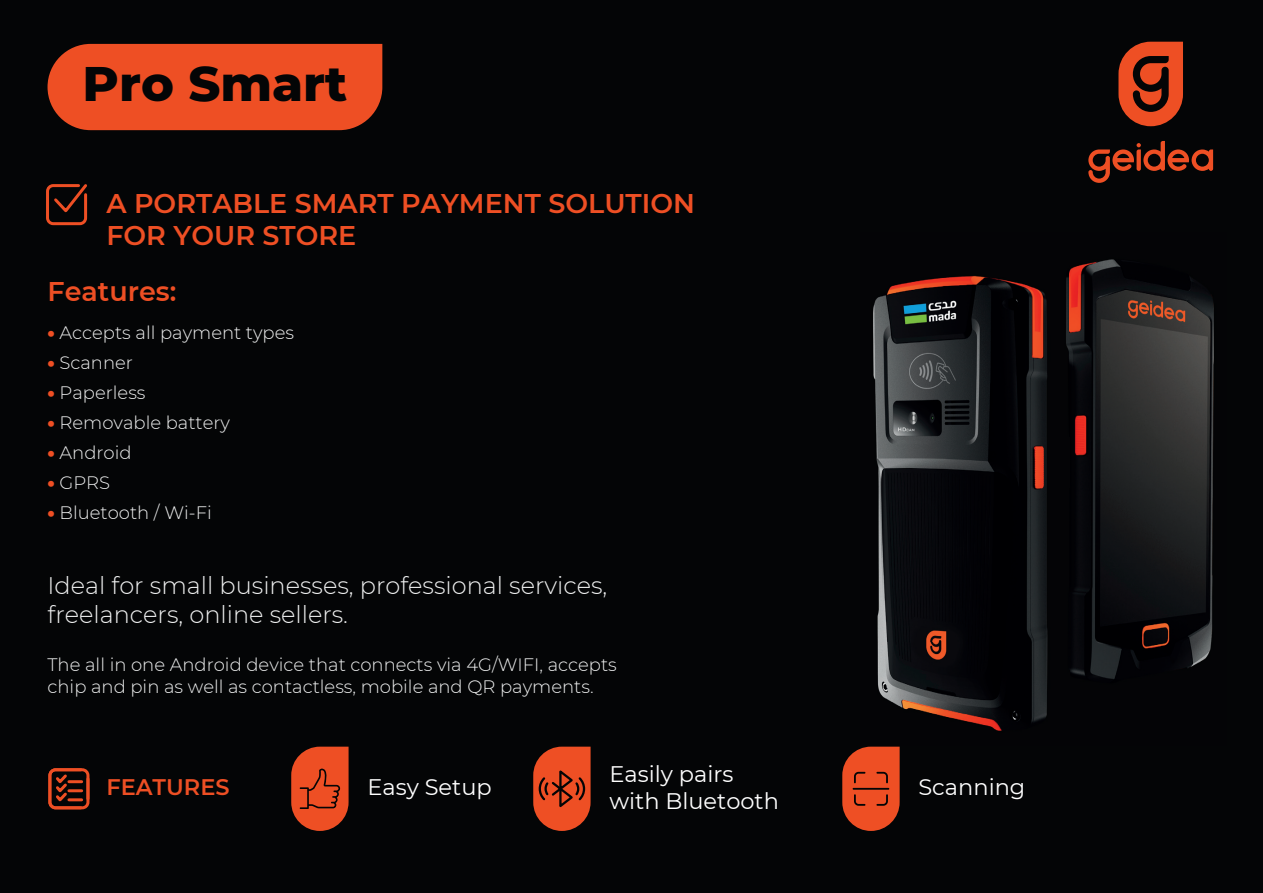
<style>
.page{position:relative;width:1263px;height:893px;background:#040506}
.page>*{position:absolute;margin:0;border:0;box-sizing:border-box;transform-origin:0 0}
.t1{font:800 49.5px "Montserrat";color:#040506}
.t2{font:600 27px/32.4px "Montserrat";color:#ee4f24}
.t3{font:300 24px/28.8px "Montserrat";color:#f0f1f1}
.t4{font:22.5px/27px "Montserrat";color:#fff}
.t5{font:600 22.5px "Montserrat";color:#ee4f24}
.t6{font:300 18px/21.6px "Montserrat";color:#f0f1f1}
.s1{font-weight:900;color:#ee4f24}
</style>
<div class="page">
<svg style="left:48px;top:768px;width:42px;height:42px"></svg>
<svg style="left:842px;top:747px;width:58px;height:84px;background:#c8421f"></svg>
<svg style="left:291px;top:747px;width:58px;height:84px;background:#c5421e"></svg>
<svg style="left:533px;top:747px;width:58px;height:84px"></svg>
<div style="left:48px;top:44px;width:334px;height:86px;background:#ee4f24"></div>
<svg style="left:1088px;top:42px;width:125px;height:141px"></svg>
<img style="left:873px;top:259px;width:341px;height:472px">
<svg style="left:46px;top:184px;width:42px;height:42px"></svg>
<h1 class="t1" style="left:83px;top:48px;width:266px">Pro Smart</h1>
<h2 class="t2" style="left:106px;top:186px;width:590px">A PORTABLE SMART PAYMENT SOLUTION<br>FOR YOUR STORE</h2>
<h2 class="t2" style="left:48px;top:274px;width:130px">Features:</h2>
<p class="t6" style="left:48px;top:321px;width:248px"><span class="s1">•</span> Accepts all payment types</p>
<p class="t6" style="left:48px;top:351px;width:87px"><span class="s1">•</span> Scanner</p>
<p class="t6" style="left:48px;top:381px;width:100px"><span class="s1">•</span> Paperless</p>
<p class="t6" style="left:48px;top:411px;width:184px"><span class="s1">•</span> Removable battery</p>
<p class="t6" style="left:48px;top:441px;width:86px"><span class="s1">•</span> Android</p>
<p class="t6" style="left:48px;top:471px;width:64px"><span class="s1">•</span> GPRS</p>
<p class="t6" style="left:48px;top:501px;width:166px"><span class="s1">•</span> Bluetooth / Wi-Fi</p>
<h3 class="t3" style="left:48px;top:570px;width:561px">Ideal for small businesses, professional services, freelancers, online sellers.</h3>
<p class="t6" style="left:48px;top:654px;width:571px">The all in one Android device that connects via 4G/WIFI, accepts chip and pin as well as contactless, mobile and QR payments.</p>
<p class="t4" style="left:609px;top:760px;width:171px">Easily pairs with Bluetooth</p>
<p class="t5" style="left:106px;top:771px;width:125px">FEATURES</p>
<p class="t4" style="left:367px;top:773px;width:126px">Easy Setup</p>
<p class="t4" style="left:918px;top:773px;width:108px">Scanning</p>
</div>
